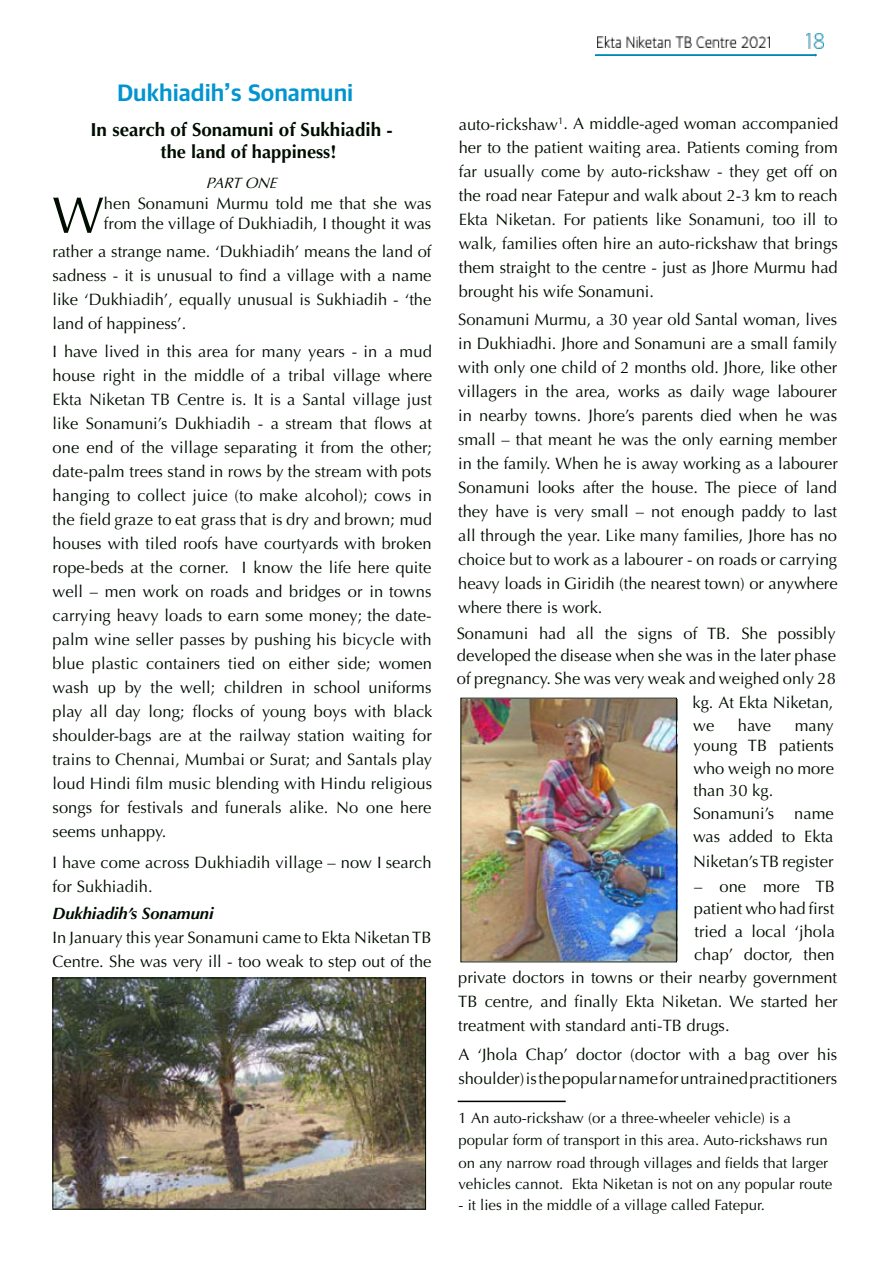
<style>
.page{position:relative;width:893px;height:1263px;background:#fff}
.page>*{position:absolute;margin:0;border:0;box-sizing:border-box;transform-origin:0 0}
.t1{font:51.6px "Optima";color:#000d00}
.t2{font:800 24px "Apple SD Gothic Neo";color:#0095cf}
.t3{font:700 18.9px "Optima";color:#000d00}
.t4{font:700 18.3px "Optima";color:#000d00}
.t5{font:16.5px/24px "Optima";color:#000d00;text-align:justify}
.t6{font:italic 700 16.5px "Optima";color:#000d00}
.t7{font:15px/22.5px "Optima";color:#000d00}
.t8{font:italic 15px "Optima";color:#000d00}
.s1{color:#000}
</style>
<div class="page">
<hr style="left:458px;top:1101px;width:108px;height:1px;background:#000">
<img style="left:55px;top:979px;width:369px;height:228px">
<div style="left:53px;top:977px;width:373px;height:232px;border:1px solid #000d00"></div>
<img style="left:462px;top:700px;width:213px;height:260px">
<svg style="left:595px;top:53px;width:222px;height:4px"></svg>
<img style="left:597px;top:37px;width:172px;height:11px">
<img style="left:806px;top:34px;width:18px;height:14px">
<h2 class="t2" style="left:117px;top:80px;width:238px">Dukhiadih’s Sonamuni</h2>
<p class="t3" style="left:90px;top:119px;width:304px">In search of Sonamuni of Sukhiadih -</p>
<p class="t4" style="left:161px;top:141px;width:177px">the land of happiness!</p>
<p class="t8" style="left:206px;top:175px;width:77px">PART ONE</p>
<h1 class="t1" style="left:52px;top:185px;width:53px">W</h1>
<p class="t5" style="left:104px;top:191px;width:329px">hen Sonamuni Murmu told me that she was</p>
<p class="t5" style="left:52px;top:239px;width:380px">rather a strange name. ‘Dukhiadih’ means the land of sadness - it is unusual to find a village with a name like ‘Dukhiadih’, equally unusual is Sukhiadih - ‘the land of happiness’.</p>
<p class="t5" style="left:104px;top:212px;width:329px">from the village of Dukhiadih, I thought it was</p>
<p class="t5" style="left:53px;top:339px;width:381px">I have lived in this area for many years - in a mud</p>
<p class="t5" style="left:53px;top:363px;width:381px">house right in the middle of a tribal village where Ekta Niketan TB Centre is. It is a Santal village just like Sonamuni’s Dukhiadih - a stream that flows at one end of the village separating it from the other; date-palm trees stand in rows by the stream with pots hanging to collect juice (to make alcohol); cows in the field graze to eat grass that is dry and brown; mud houses with tiled roofs have courtyards with broken rope-beds at the corner. I know the life here quite well – men work on roads and bridges or in towns carrying heavy loads to earn some money; the date&shy;palm wine seller passes by pushing his bicycle with blue plastic containers tied on either side; women wash up by the well; children in school uniforms play all day long; flocks of young boys with black shoulder-bags are at the railway station waiting for trains to Chennai, Mumbai or Surat; and Santals play loud Hindi film music blending with Hindu religious songs for festivals and funerals alike. No one here</p>
<p class="t5" style="left:53px;top:851px;width:380px">I have come across Dukhiadih village – now I search for Sukhiadih.</p>
<p class="t6" style="left:53px;top:906px;width:163px">Dukhiadih’s Sonamuni</p>
<p class="t5" style="left:53px;top:925px;width:380px">In January this year Sonamuni came to Ekta NiketanTB<br>Centre. She was very ill - too weak to step out of the</p>
<p class="t5" style="left:53px;top:819px;width:115px">seems unhappy.</p>
<p class="t5" style="left:459px;top:112px;width:381px">auto-rickshaw<sup>1</sup>. A middle-aged woman accompanied her to the patient waiting area. Patients coming from far usually come by auto-rickshaw - they get off on the road near Fatepur and walk about 2-3 km to reach Ekta Niketan. For patients like Sonamuni, too ill to walk, families often hire an auto-rickshaw that brings them straight to the centre - just as Jhore Murmu had brought his wife Sonamuni.</p>
<p class="t5" style="left:458px;top:308px;width:381px">Sonamuni Murmu, a 30 year old Santal woman, lives in Dukhiadhi. Jhore and Sonamuni are a small family with only one child of 2 months old. Jhore, like other villagers in the area, works as daily wage labourer in nearby towns. Jhore’s parents died when he was small – that meant he was the only earning member in the family. When he is away working as a labourer Sonamuni looks after the house. The piece of land they have is very small – not enough paddy to last all through the year. Like many families, Jhore has no choice but to work as a labourer - on roads or carrying heavy loads in Giridih (the nearest town) or anywhere where there is work.</p>
<p class="t5" style="left:457px;top:622px;width:381px;line-height:22.5px">Sonamuni had all the signs of TB. She possibly developed the disease when she was in the later phase of pregnancy. She was very weak and weighed only 28</p>
<p class="t5" style="left:692px;top:691px;width:143px;line-height:23px">kg. At Ekta Niketan, we</p>
<p class="t5" style="left:738px;top:714px;width:35px">have</p>
<p class="t5" style="left:694px;top:716px;width:142px;line-height:19.5px;text-align:right">many<br>young TB patients</p>
<p class="t5" style="left:693px;top:757px;width:142px;line-height:22.6px;text-align:left">who weigh no more than 30 kg.<br>Sonamuni’s name was added to Ekta</p>
<p class="t5" style="left:693px;top:850px;width:142px">Niketan’sTB register</p>
<p class="t5" style="left:694px;top:874px;width:142px">– one more TB</p>
<p class="t5" style="left:694px;top:896px;width:142px">patient who had first</p>
<p class="t5" style="left:694px;top:920px;width:142px">tried a local ‘jhola</p>
<p class="t5" style="left:694px;top:942px;width:142px">chap’ doctor, then</p>
<p class="t5" style="left:458px;top:966px;width:380px">private doctors in towns or their nearby government</p>
<p class="t5" style="left:458px;top:990px;width:381px">TB centre, and finally Ekta Niketan. We started her</p>
<p class="t5" style="left:458px;top:1014px;width:273px">treatment with standard anti-TB drugs.</p>
<p class="t5" style="left:458px;top:1043px;width:380px">A ‘Jhola Chap’ doctor (doctor with a bag over his shoulder)isthepopularnameforuntrainedpractitioners</p>
<p class="t7" style="left:458px;top:1106px;width:371px"><span class="s1">1</span> An auto-rickshaw (or a three-wheeler vehicle) is a popular form of transport in this area. Auto-rickshaws run on any narrow road through villages and fields that larger</p>
<p class="t7" style="left:458px;top:1172px;width:375px">vehicles cannot. Ekta Niketan is not on any popular route</p>
<p class="t7" style="left:458px;top:1193px;width:308px">- it lies in the middle of a village called Fatepur.</p>
</div>
